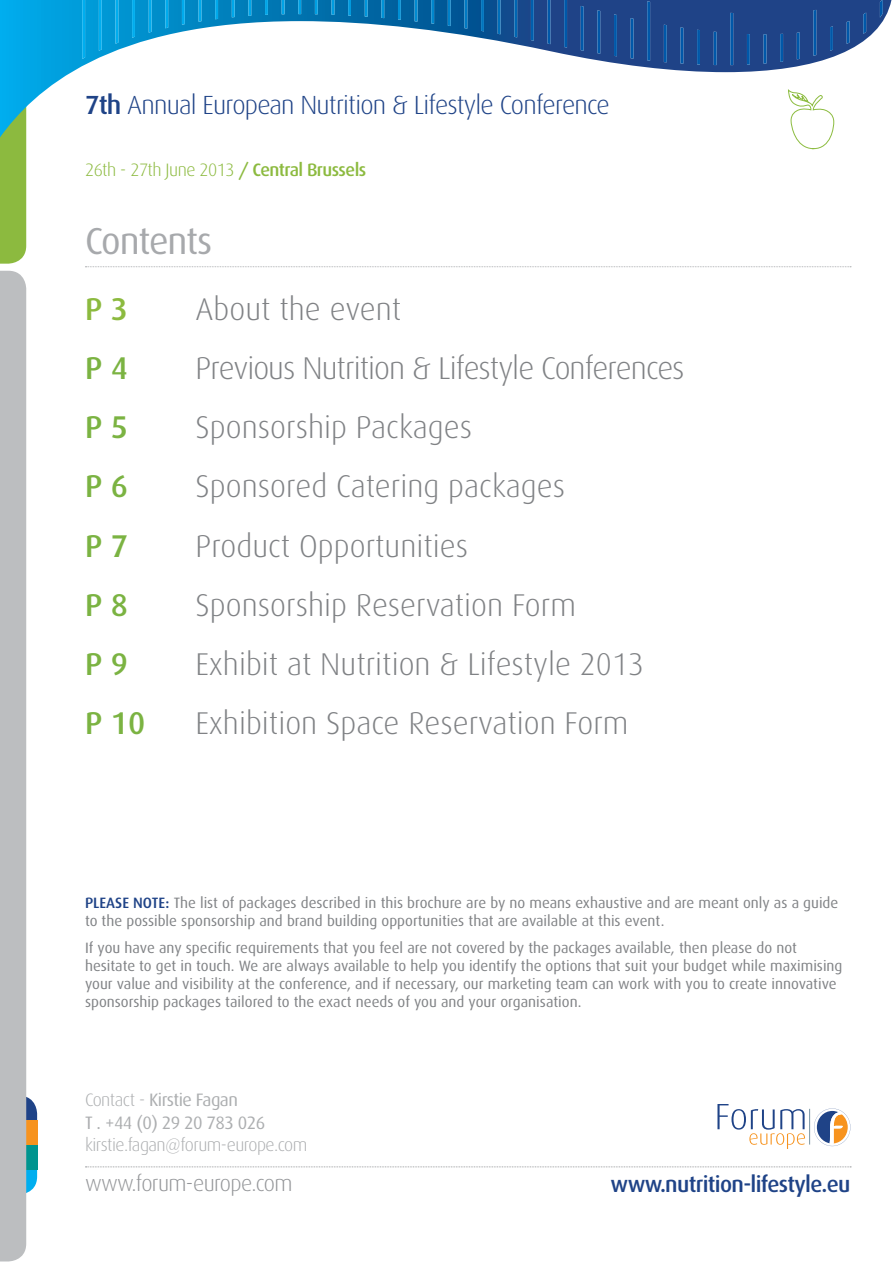
<style>
.page{position:relative;width:893px;height:1263px;background:#fff}
.page>*{position:absolute;margin:0;border:0;box-sizing:border-box;transform-origin:0 0}
.t1{font:37.5px "Dax";letter-spacing:-.03em;color:#a7a9ac}
.t2{font:300 31.5px "Dax";color:#808285}
.t3{font:300 31.5px "Dax";letter-spacing:-.03em;color:#808285}
.t4{font:500 31.5px "Dax";color:#7bb342}
.t5{font:500 31.5px "Dax";color:#8cba3f}
.t6{font:300 26.25px "Dax";letter-spacing:-.03em;color:#1f4387}
.t7{font:500 22.5px "Dax";letter-spacing:-.03em;color:#1f4387}
.t8{font:300 22.2px "Dax";letter-spacing:-.03em;color:#939598}
.t9{font:18px/22.5px "Dax";letter-spacing:-.03em;color:#acaeb0}
.t10{font:300 18px "Dax";letter-spacing:-.03em;color:#8cba3f}
.t11{font:300 18px "Dax";letter-spacing:-.03em;color:#acaeb0}
.t12{font:15px/18px "Dax";color:#808285}
.s1{font-weight:500}
.s2{font-weight:500;color:#1f4387}
.s3{font-weight:300}
</style>
<div class="page">
<svg style="left:85px;top:266px;width:766px;height:1px"></svg>
<svg style="left:717px;top:1104px;width:88px;height:45px"></svg>
<svg style="left:814px;top:1108px;width:36px;height:38px"></svg>
<hr style="left:809px;top:1109px;width:1px;height:35px;background:#7895a3">
<div style="left:0;top:137px;width:26px;height:127px;background:#8cba3f"></div>
<svg style="left:85px;top:1166px;width:766px;height:1px"></svg>
<div style="left:0;top:1120px;width:37px;height:74px;background:#00aeef;border-radius:18px"></div>
<div style="left:0;top:1096px;width:37px;height:74px;background:#1f4387;border-radius:18px"></div>
<div style="left:0;top:1120px;width:37px;height:25px;background:#f7931e"></div>
<div style="left:0;top:1145px;width:37px;height:25px;background:#00958f"></div>
<div style="left:0;top:271px;width:26px;height:990px;background:#bcbec0"></div>
<svg style="left:0;top:0;width:891px;height:137px"></svg>
<svg style="left:82px;top:0;width:801px;height:65px"></svg>
<svg style="left:788px;top:64px;width:46px;height:85px"></svg>
<h3 class="t6" style="left:85px;top:90px;width:526px"><span class="s1">7th</span> Annual European Nutrition &amp; Lifestyle Conference</h3>
<p class="t10" style="left:85px;top:159px;width:283px">26th - 27th June 2013 <span class="s1">/ Central Brussels</span></p>
<h1 class="t1" style="left:85px;top:220px;width:129px">Contents</h1>
<h2 class="t5" style="left:85px;top:291px;width:45px">P 3</h2>
<h2 class="t2" style="left:196px;top:291px;width:207px">About the event</h2>
<h2 class="t4" style="left:85px;top:350px;width:45px">P 4</h2>
<h2 class="t3" style="left:196px;top:351px;width:490px">Previous Nutrition &amp; Lifestyle Conferences</h2>
<h2 class="t4" style="left:85px;top:410px;width:45px">P 5</h2>
<h2 class="t2" style="left:196px;top:410px;width:278px">Sponsorship Packages</h2>
<h2 class="t4" style="left:85px;top:469px;width:45px">P 6</h2>
<h2 class="t2" style="left:196px;top:469px;width:371px">Sponsored Catering packages</h2>
<h2 class="t4" style="left:85px;top:528px;width:45px">P 7</h2>
<h2 class="t2" style="left:196px;top:528px;width:274px">Product Opportunities</h2>
<h2 class="t4" style="left:85px;top:587px;width:45px">P 8</h2>
<h2 class="t2" style="left:196px;top:588px;width:382px">Sponsorship Reservation Form</h2>
<h2 class="t4" style="left:85px;top:647px;width:45px">P 9</h2>
<h2 class="t2" style="left:196px;top:647px;width:450px">Exhibit at Nutrition &amp; Lifestyle 2013</h2>
<h2 class="t4" style="left:85px;top:706px;width:62px">P 10</h2>
<h2 class="t2" style="left:196px;top:706px;width:434px">Exhibition Space Reservation Form</h2>
<p class="t12" style="left:85px;top:894px;width:755px"><span class="s2">PLEASE NOTE:</span> The list of packages described in this brochure are by no means exhaustive and are meant only as a guide to the possible sponsorship and brand building opportunities that are available at this event.</p>
<p class="t12" style="left:85px;top:938px;width:759px">If you have any specific requirements that you feel are not covered by the packages available, then please do not hesitate to get in touch. We are always available to help you identify the options that suit your budget while maximising your value and visibility at the conference, and if necessary, our marketing team can work with you to create innovative sponsorship packages tailored to the exact needs of you and your organisation.</p>
<p class="t9" style="left:85px;top:1089px;width:182px"><span class="s3">Contact -</span> Kirstie Fagan<br>T . +44 (0) 29 20 783 026</p>
<p class="t11" style="left:85px;top:1135px;width:224px">kirstie.fagan@forum-europe.com</p>
<h3 class="t8" style="left:85px;top:1171px;width:209px">www.forum-europe.com</h3>
<h3 class="t7" style="left:611px;top:1172px;width:241px">www.nutrition-lifestyle.eu</h3>
</div>
